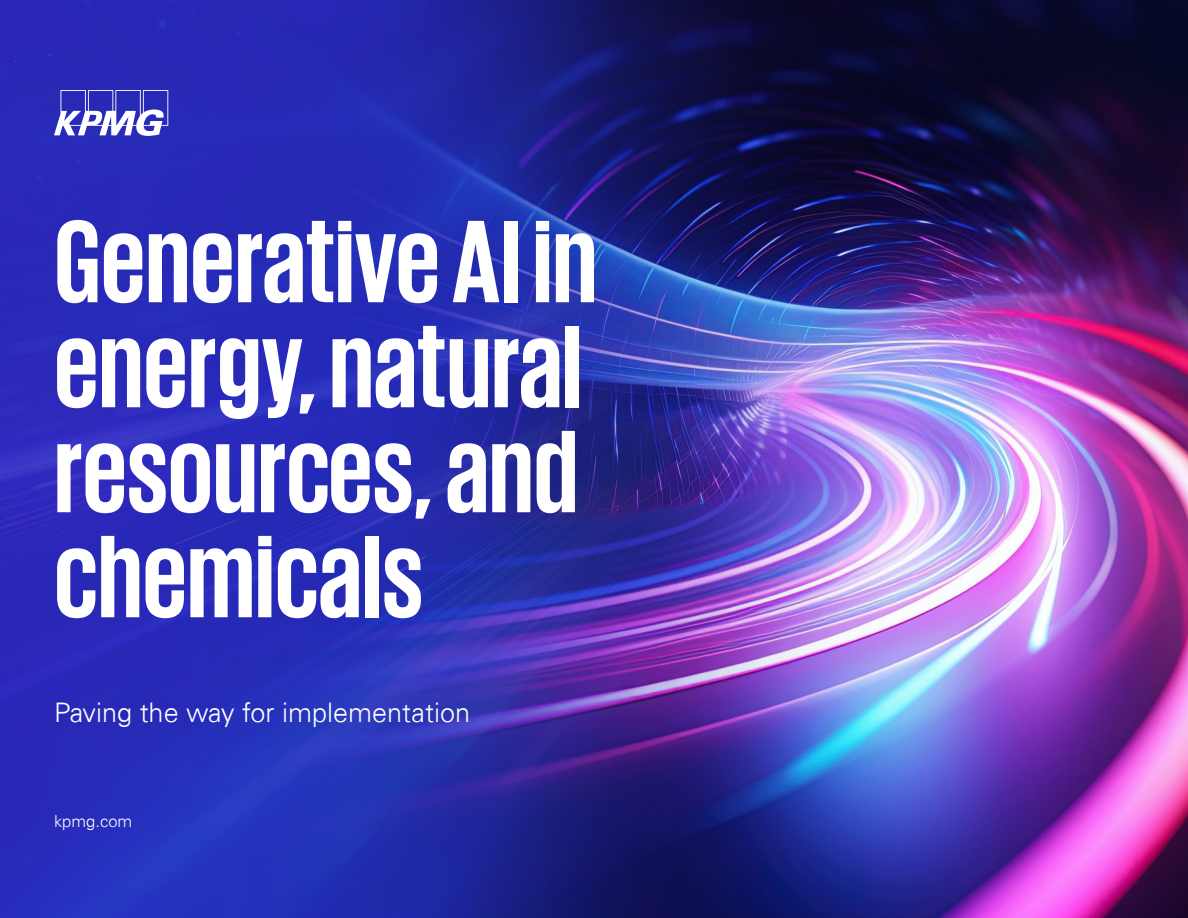
<style>
.page{position:relative;width:1188px;height:918px;background:#fff}
.page>*{position:absolute;margin:0;border:0;box-sizing:border-box;transform-origin:0 0}
.Title_80_pt_White{font:700 120px/105px "KPMG";color:#fff}
.Cover_Subhead_White{font:300 27px "Univers 45";color:#fff}
.Provactive_Statement_11pt_White{font:300 16.5px "Univers 45";color:#fff}
</style>
<div class="page">
<img style="left:0;top:0;width:1188px;height:918px">
<svg style="left:54px;top:90px;width:114px;height:46px"></svg>
<p class="Title_80_pt_White" style="left:54px;top:205px;width:545px">Generative AI in energy, natural resources, and chemicals</p>
<p class="Cover_Subhead_White" style="left:54px;top:697px;width:418px">Paving the way for implementation</p>
<p class="Provactive_Statement_11pt_White" style="left:54px;top:811px;width:80px">kpmg.com</p>
</div>
